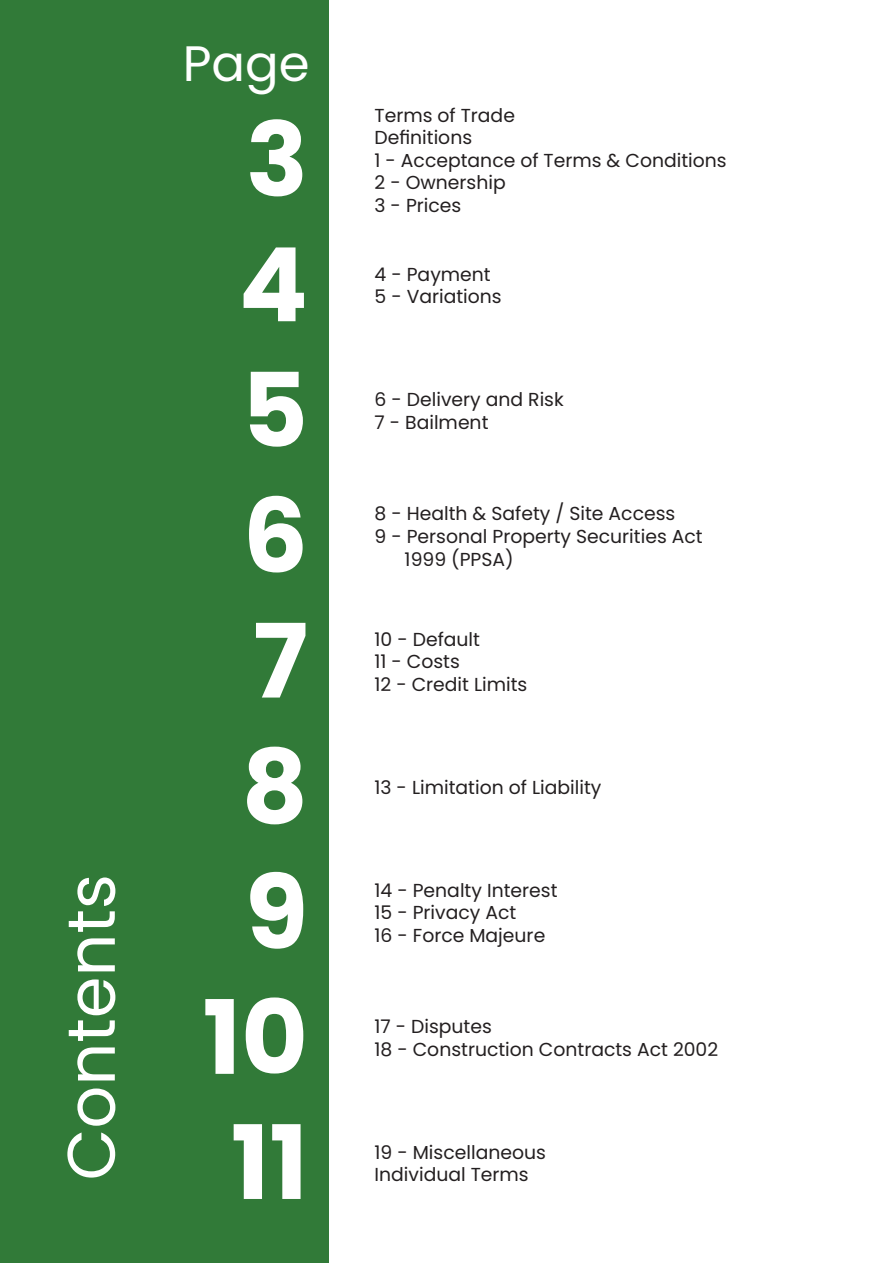
<style>
.page{position:relative;width:893px;height:1263px;background:#fff}
.page>*{position:absolute;margin:0;border:0;box-sizing:border-box;transform-origin:0 0}
.t1{font:700 102.45px "Poppins";color:#fff}
.t2{font:67.2px "Poppins";color:#fff}
.t3{font:49.8px "Poppins";color:#fff}
.t4{font:18.75px/22.5px "Poppins";color:#231f20}
</style>
<div class="page">
<div style="left:0;top:0;width:329px;height:1263px;background:#317a38"></div>
<h2 class="t2" style="left:52px;top:1180px;width:308px;rotate:-90deg">Contents</h2>
<h3 class="t3" style="left:183px;top:34px;width:128px">Page</h3>
<p class="t1" style="left:246px;top:101px;width:63px">3</p>
<p class="t1" style="left:239px;top:226px;width:71px">4</p>
<p class="t1" style="left:241px;top:351px;width:68px">5</p>
<p class="t1" style="left:243px;top:477px;width:67px">6</p>
<p class="t1" style="left:253px;top:602px;width:56px">7</p>
<p class="t1" style="left:242px;top:728px;width:68px">8</p>
<p class="t1" style="left:245px;top:853px;width:65px">9</p>
<p class="t1" style="left:203px;top:978px;width:107px">10</p>
<p class="t1" style="left:231px;top:1104px;width:79px">11</p>
<p class="t4" style="left:375px;top:104px;width:142px">Terms of Trade</p>
<p class="t4" style="left:375px;top:126px;width:99px">Definitions</p>
<p class="t4" style="left:375px;top:149px;width:354px">1 - Acceptance of Terms &amp; Conditions</p>
<p class="t4" style="left:375px;top:172px;width:133px">2 - Ownership</p>
<p class="t4" style="left:375px;top:194px;width:88px">3 - Prices</p>
<p class="t4" style="left:375px;top:263px;width:118px">4 - Payment</p>
<p class="t4" style="left:375px;top:286px;width:129px">5 - Variations</p>
<p class="t4" style="left:375px;top:389px;width:191px">6 - Delivery and Risk</p>
<p class="t4" style="left:375px;top:411px;width:115px">7 - Bailment</p>
<p class="t4" style="left:375px;top:503px;width:302px">8 - Health &amp; Safety / Site Access</p>
<p class="t4" style="left:405px;top:525px;width:300px;text-indent:-30px">9 - Personal Property Securities Act<br>1999 (PPSA)</p>
<p class="t4" style="left:375px;top:628px;width:107px">10 - Default</p>
<p class="t4" style="left:375px;top:651px;width:87px">11 - Costs</p>
<p class="t4" style="left:375px;top:673px;width:154px">12 - Credit Limits</p>
<p class="t4" style="left:375px;top:776px;width:228px">13 - Limitation of Liability</p>
<p class="t4" style="left:375px;top:879px;width:184px">14 - Penalty Interest</p>
<p class="t4" style="left:375px;top:901px;width:143px">15 - Privacy Act</p>
<p class="t4" style="left:375px;top:924px;width:172px">16 - Force Majeure</p>
<p class="t4" style="left:375px;top:1015px;width:119px">17 - Disputes</p>
<p class="t4" style="left:375px;top:1038px;width:345px">18 - Construction Contracts Act 2002</p>
<p class="t4" style="left:375px;top:1141px;width:173px">19 - Miscellaneous</p>
<p class="t4" style="left:375px;top:1163px;width:156px">Individual Terms</p>
</div>
